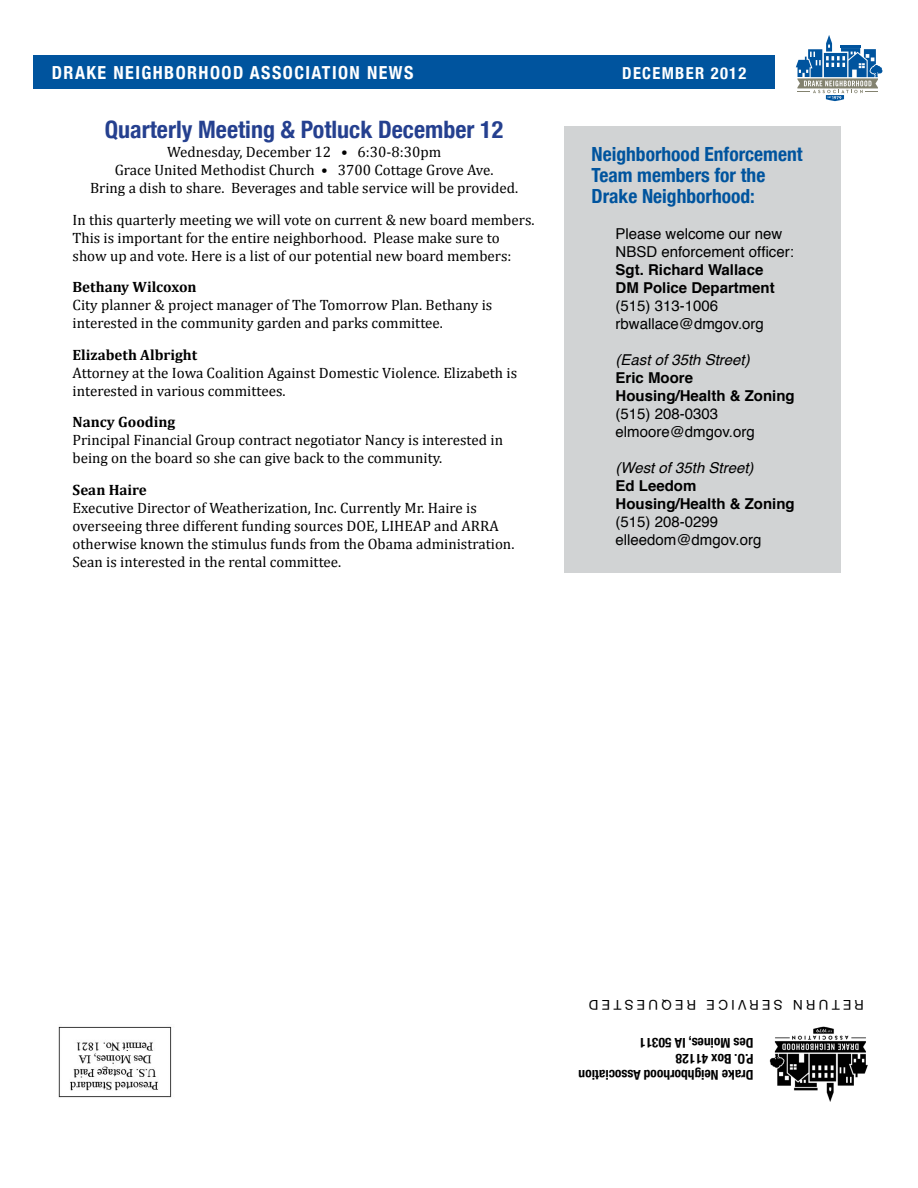
<style>
.page{position:relative;width:918px;height:1188px;background:#fff}
.page>*{position:absolute;margin:0;border:0;box-sizing:border-box;transform-origin:0 0}
.t1{font:700 condensed 24px "Helvetica Neue";color:#25408f}
.t2{font:700 condensed 19.5px/21px "Helvetica Neue";color:#00549e}
.t3{font:700 condensed 18px "Helvetica Neue";letter-spacing:.08em;color:#fff}
.t4{font:700 condensed 16.5px "Helvetica Neue";letter-spacing:.08em;color:#fff}
.t5{font:15px/18px "Cambria";color:#000}
.t6{font:15px/18px "Helvetica";color:#000}
.t7{font:700 15px/18px "Helvetica";color:#000}
.t8{font:700 15px "Cambria";color:#000}
.t9{font:italic 15px "Helvetica";color:#000}
.t10{font:700 condensed 13.5px/16.2px "Helvetica Neue";color:#000}
.t11{font:13.5px "Helvetica Neue";letter-spacing:.25em;color:#000}
</style>
<div class="page">
<div style="left:565px;top:126px;width:276px;height:446px;background:#d1d3d4"></div>
<div style="left:33px;top:55px;width:742px;height:34px;background:#00549e"></div>
<img style="left:769px;top:1026px;width:99px;height:75px">
<img style="left:58px;top:1026px;width:114px;height:72px">
<svg style="left:796px;top:35px;width:86px;height:66px"></svg>
<p class="t3" style="left:52px;top:62px;width:363px">DRAKE NEIGHBORHOOD ASSOCIATION NEWS</p>
<p class="t4" style="left:622px;top:63px;width:126px">DECEMBER 2012</p>
<h1 class="t1" style="left:105px;top:114px;width:400px">Quarterly Meeting &amp; Potluck December 12</h1>
<p class="t5" style="left:90px;top:143px;width:430px;text-align:center">Wednesday, December 12 • 6:30-8:30pm<br>Grace United Methodist Church • 3700 Cottage Grove Ave.<br>Bring a dish to share. Beverages and table service will be provided.</p>
<p class="t5" style="left:73px;top:210px;width:464px">In this quarterly meeting we will vote on current &amp; new board members.<br>This is important for the entire neighborhood. Please make sure to show up and vote. Here is a list of our potential new board members:</p>
<p class="t8" style="left:73px;top:278px;width:126px">Bethany Wilcoxon</p>
<p class="t5" style="left:73px;top:296px;width:421px">City planner &amp; project manager of The Tomorrow Plan. Bethany is interested in the community garden and parks committee.</p>
<p class="t8" style="left:73px;top:345px;width:126px">Elizabeth Albright</p>
<p class="t5" style="left:73px;top:363px;width:446px">Attorney at the Iowa Coalition Against Domestic Violence. Elizabeth is interested in various committees.</p>
<p class="t8" style="left:73px;top:413px;width:104px">Nancy Gooding</p>
<p class="t5" style="left:73px;top:431px;width:432px">Principal Financial Group contract negotiator Nancy is interested in being on the board so she can give back to the community.</p>
<p class="t8" style="left:73px;top:480px;width:76px">Sean Haire</p>
<p class="t5" style="left:73px;top:498px;width:443px">Executive Director of Weatherization, Inc. Currently Mr. Haire is overseeing three different funding sources DOE, LIHEAP and ARRA otherwise known the stimulus funds from the Obama administration.<br>Sean is interested in the rental committee.</p>
<h2 class="t2" style="left:592px;top:144px;width:213px">Neighborhood Enforcement<br>Team members for the<br>Drake Neighborhood:</h2>
<p class="t6" style="left:616px;top:226px;width:180px">Please welcome our new<br>NBSD enforcement officer:</p>
<p class="t7" style="left:616px;top:261px;width:161px">Sgt. Richard Wallace<br>DM Police Department</p>
<p class="t6" style="left:616px;top:298px;width:150px">(515) 313-1006 rbwallace@dmgov.org</p>
<p class="t9" style="left:616px;top:348px;width:136px">(East of 35th Street)</p>
<p class="t7" style="left:616px;top:369px;width:181px">Eric Moore<br>Housing/Health &amp; Zoning</p>
<p class="t6" style="left:616px;top:406px;width:141px">(515) 208-0303 elmoore@dmgov.org</p>
<p class="t9" style="left:616px;top:456px;width:140px">(West of 35th Street)</p>
<p class="t7" style="left:616px;top:477px;width:181px">Ed Leedom<br>Housing/Health &amp; Zoning</p>
<p class="t6" style="left:616px;top:514px;width:147px">(515) 208-0299 elleedom@dmgov.org</p>
<p class="t11" style="left:864px;top:1013px;width:276px;rotate:-180deg">Return Service Requested</p>
<p class="t10" style="left:754px;top:1083px;width:177px;rotate:-180deg">Drake Neighborhood Association<br>P.O. Box 41128<br>Des Moines, IA 50311</p>
</div>
